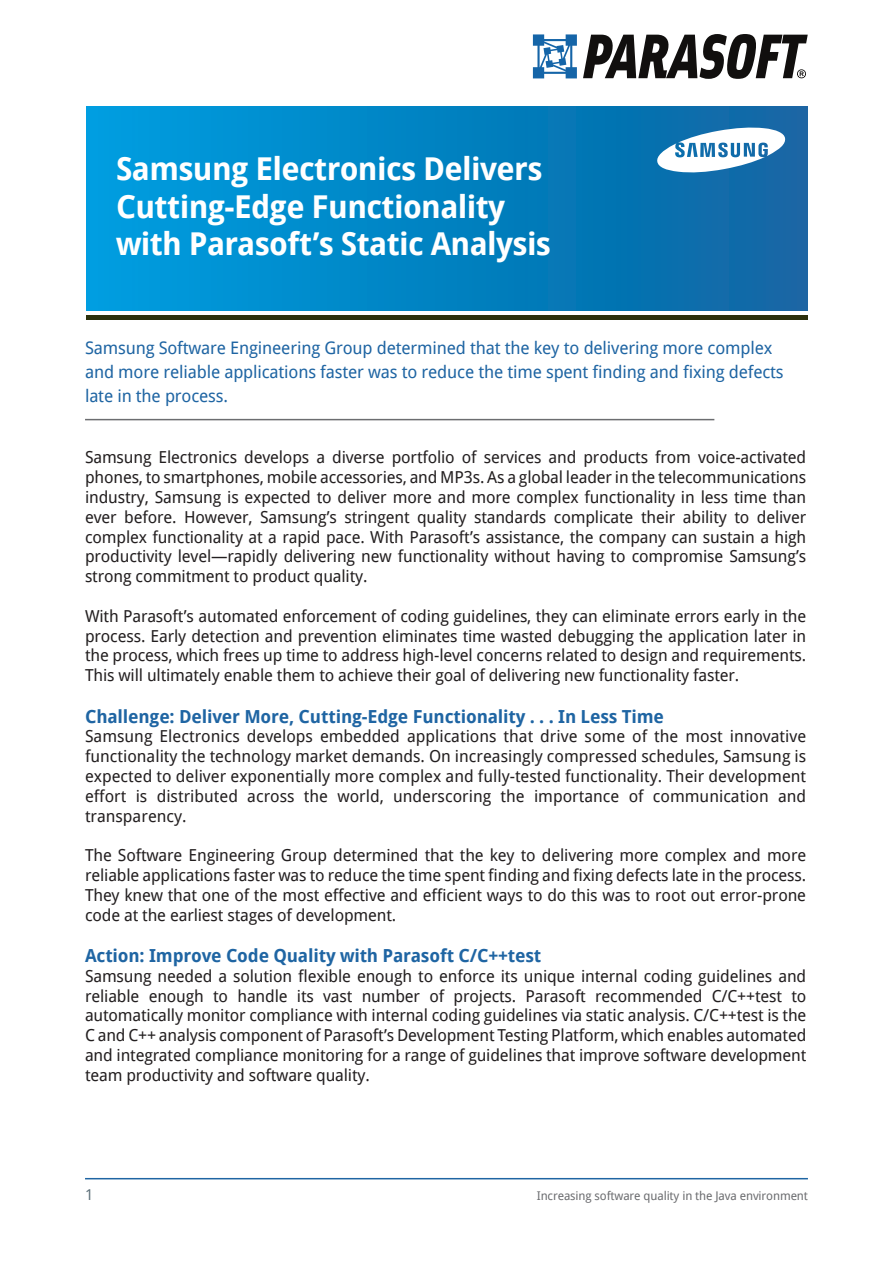
<style>
.page{position:relative;width:893px;height:1263px;background:#fff}
.page>*{position:absolute;margin:0;border:0;box-sizing:border-box;transform-origin:0 0}
.tekst{font:700 31.5px/37.8px "Droid Sans";letter-spacing:-.02em;color:#fff}
.naglowki{font:700 18px "Droid Sans";letter-spacing:-.01em;color:#1f65a3}
.tekst-2{font:17.25px/24px "Droid Sans";letter-spacing:-.01em;color:#1f65a3}
.naglowki-2{font:16.5px/19.8px "Droid Sans";letter-spacing:-.01em;color:#231f20;text-align:justify}
.tekst-3{font:16.5px/19.8px "Droid Sans";letter-spacing:-.01em;color:#231f20;text-align:justify}
.t1{font:15px "Droid Sans";color:#5c6f78}
.t2{font:12px "Droid Sans";letter-spacing:-.01em;color:#6c6d70}
</style>
<div class="page">
<hr style="left:85px;top:1178px;width:723px;height:1px;background:#1f65a3">
<hr style="left:86px;top:315px;width:722px;height:4px;background:#2c300c">
<div style="left:86px;top:106px;width:722px;height:205px;background:linear-gradient(to right,#009ee1,#0e65a2)"></div>
<hr style="left:85px;top:419px;width:629px;height:1px;background:#6c6d70">
<svg style="left:583px;top:34px;width:225px;height:45px"></svg>
<svg style="left:533px;top:34px;width:44px;height:44px"></svg>
<svg style="left:657px;top:127px;width:128px;height:46px"></svg>
<p class="tekst" style="left:116px;top:150px;width:437px">Samsung Electronics Delivers<br>Cutting-Edge Functionality with Parasoft’s Static Analysis</p>
<p class="tekst-2" style="left:85px;top:336px;width:700px">Samsung Software Engineering Group determined that the key to delivering more complex and more reliable applications faster was to reduce the time spent finding and fixing defects late in the process.</p>
<p class="tekst-3" style="left:85px;top:448px;width:723px">Samsung Electronics develops a diverse portfolio of services and products from voice-activated phones, to smartphones, mobile accessories, and MP3s. As a global leader in the telecommunications industry, Samsung is expected to deliver more and more complex functionality in less time than ever before. However, Samsung’s stringent quality standards complicate their ability to deliver complex functionality at a rapid pace. With Parasoft’s assistance, the company can sustain a high productivity level—rapidly delivering new functionality without having to compromise Samsung’s strong commitment to product quality.</p>
<p class="tekst-3" style="left:85px;top:606px;width:723px">With Parasoft’s automated enforcement of coding guidelines, they can eliminate errors early in the process. Early detection and prevention eliminates time wasted debugging the application later in the process, which frees up time to address high-level concerns related to design and requirements.<br>This will ultimately enable them to achieve their goal of delivering new functionality faster.</p>
<p class="naglowki" style="left:85px;top:704px;width:580px">Challenge: Deliver More, Cutting-Edge Functionality . . . In Less Time</p>
<p class="naglowki-2" style="left:85px;top:727px;width:723px">Samsung Electronics develops embedded applications that drive some of the most innovative functionality the technology market demands. On increasingly compressed schedules, Samsung is expected to deliver exponentially more complex and fully-tested functionality. Their development effort is distributed across the world, underscoring the importance of communication and transparency.</p>
<p class="naglowki-2" style="left:85px;top:845px;width:723px">The Software Engineering Group determined that the key to delivering more complex and more reliable applications faster was to reduce the time spent finding and fixing defects late in the process.<br>They knew that one of the most effective and efficient ways to do this was to root out error-prone code at the earliest stages of development.</p>
<p class="naglowki" style="left:85px;top:944px;width:458px">Action: Improve Code Quality with Parasoft C/C++test</p>
<p class="naglowki-2" style="left:85px;top:966px;width:723px">Samsung needed a solution flexible enough to enforce its unique internal coding guidelines and reliable enough to handle its vast number of projects. Parasoft recommended C/C++test to automatically monitor compliance with internal coding guidelines via static analysis. C/C++test is the C and C++ analysis component of Parasoft’s Development Testing Platform, which enables automated and integrated compliance monitoring for a range of guidelines that improve software development team productivity and software quality.</p>
<p class="t1" style="left:85px;top:1185px;width:10px">1</p>
<p class="t2" style="left:537px;top:1188px;width:273px">Increasing software quality in the Java environment</p>
</div>
